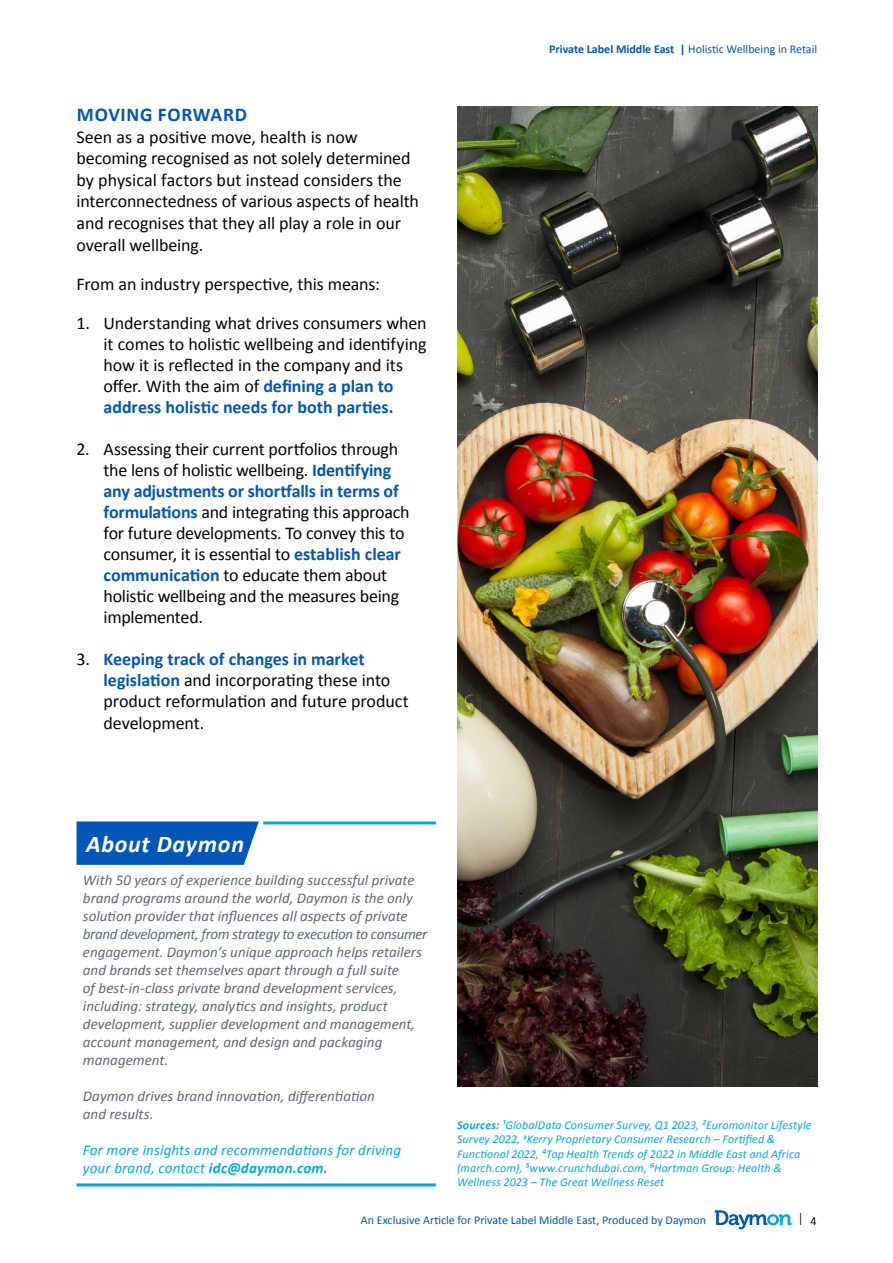
<style>
.page{position:relative;width:893px;height:1263px;background:#fff}
.page>*{position:absolute;margin:0;border:0;box-sizing:border-box;transform-origin:0 0}
.t1{font:italic 700 24px "Calibri";letter-spacing:.03em;color:#fff}
.Body{font:700 19.5px "Calibri";letter-spacing:.035em;color:#0057b8}
.Body-2{font:18px/21px "Calibri";letter-spacing:-.01em;color:#040503}
.t2{font:italic 15px/18px "Calibri";color:#5e6a71}
.t3{font:italic 15px/18px "Calibri";letter-spacing:.01em;color:#00a9e0}
.Source{font:italic 12px/14.4px "Calibri";letter-spacing:.01em;color:#00a9e0}
.t4{font:12px "Calibri";color:#0057b8}
.t5{font:12px "Calibri";color:#000}
.t6{font:12px "Minion Pro";color:#000}
.s1{font-weight:700;color:#0057b8}
.s2{color:#000}
.s3{font-weight:700}
</style>
<div class="page">
<svg style="left:715px;top:1210px;width:76px;height:19px"></svg>
<hr style="left:77px;top:1183px;width:359px;height:3px;background:#00a9e0">
<hr style="left:263px;top:821px;width:173px;height:3px;background:#00a9e0">
<svg style="left:77px;top:821px;width:182px;height:44px;background:#0d5fbb"></svg>
<img style="left:457px;top:106px;width:360px;height:980px">
<p class="Body" style="left:77px;top:101px;width:172px">MOVING FORWARD</p>
<p class="Body-2" style="left:77px;top:125px;width:344px;line-height:21.6px">Seen as a positive move, health is now becoming recognised as not solely determined by physical factors but instead considers the interconnectedness of various aspects of health and recognises that they all play a role in our overall wellbeing.</p>
<p class="Body-2" style="left:77px;top:273px;width:305px">From an industry perspective, this means:</p>
<p class="Body-2" style="left:104px;top:312px;width:325px;text-indent:-27px">1. Understanding what drives consumers when it comes to holistic wellbeing and identifying how it is reflected in the company and its offer. With the aim of <span class="s1">defining a plan to address holistic needs for both parties.</span></p>
<p class="Body-2" style="left:104px;top:438px;width:308px;text-indent:-27px">2. Assessing their current portfolios through the lens of holistic wellbeing. <span class="s1">Identifying any adjustments or shortfalls in terms of formulations</span> and integrating this approach for future developments. To convey this to consumer, it is essential to <span class="s1">establish clear communication</span> to educate them about holistic wellbeing and the measures being implemented.</p>
<p class="Body-2" style="left:104px;top:648px;width:307px;text-indent:-27px"><span class="s2">3.</span> <span class="s1">Keeping track of changes in market legislation</span> and incorporating these into product reformulation and future product development.</p>
<p class="t4" style="left:549px;top:41px;width:269px"><span class="s3">Private Label Middle East |</span> Holistic Wellbeing in Retail</p>
<p class="t1" style="left:86px;top:827px;width:159px">About Daymon</p>
<p class="t2" style="left:83px;top:871px;width:346px">With 50 years of experience building successful private brand programs around the world, Daymon is the only solution provider that influences all aspects of private brand development, from strategy to execution to consumer engagement. Daymon’s unique approach helps retailers and brands set themselves apart through a full suite<br>of best-in-class private brand development services, including: strategy, analytics and insights, product development, supplier development and management, account management, and design and packaging management.</p>
<p class="t2" style="left:83px;top:1087px;width:293px">Daymon drives brand innovation, differentiation</p>
<p class="t2" style="left:83px;top:1105px;width:72px">and results.</p>
<p class="t3" style="left:83px;top:1141px;width:320px">For more insights and recommendations for driving your brand, contact <span class="s3">idc@daymon.com.</span></p>
<p class="Source" style="left:457px;top:1117px;width:356px"><span class="s3">Sources:</span> ¹GlobalData Consumer Survey, Q1 2023, ²Euromonitor Lifestyle Survey 2022, ᶟKerry Proprietary Consumer Research – Fortified &amp; Functional 2022, ⁴Top Health Trends of 2022 in Middle East and Africa (march.com), ⁵www.crunchdubai.com, ⁶Hartman Group: Health &amp; Wellness 2023 – The Great Wellness Reset</p>
<p class="t6" style="left:799px;top:1210px;width:5px">|</p>
<p class="t4" style="left:361px;top:1211px;width:347px">An Exclusive Article for Private Label Middle East, Produced by Daymon</p>
<p class="t5" style="left:810px;top:1213px;width:8px">4</p>
</div>
